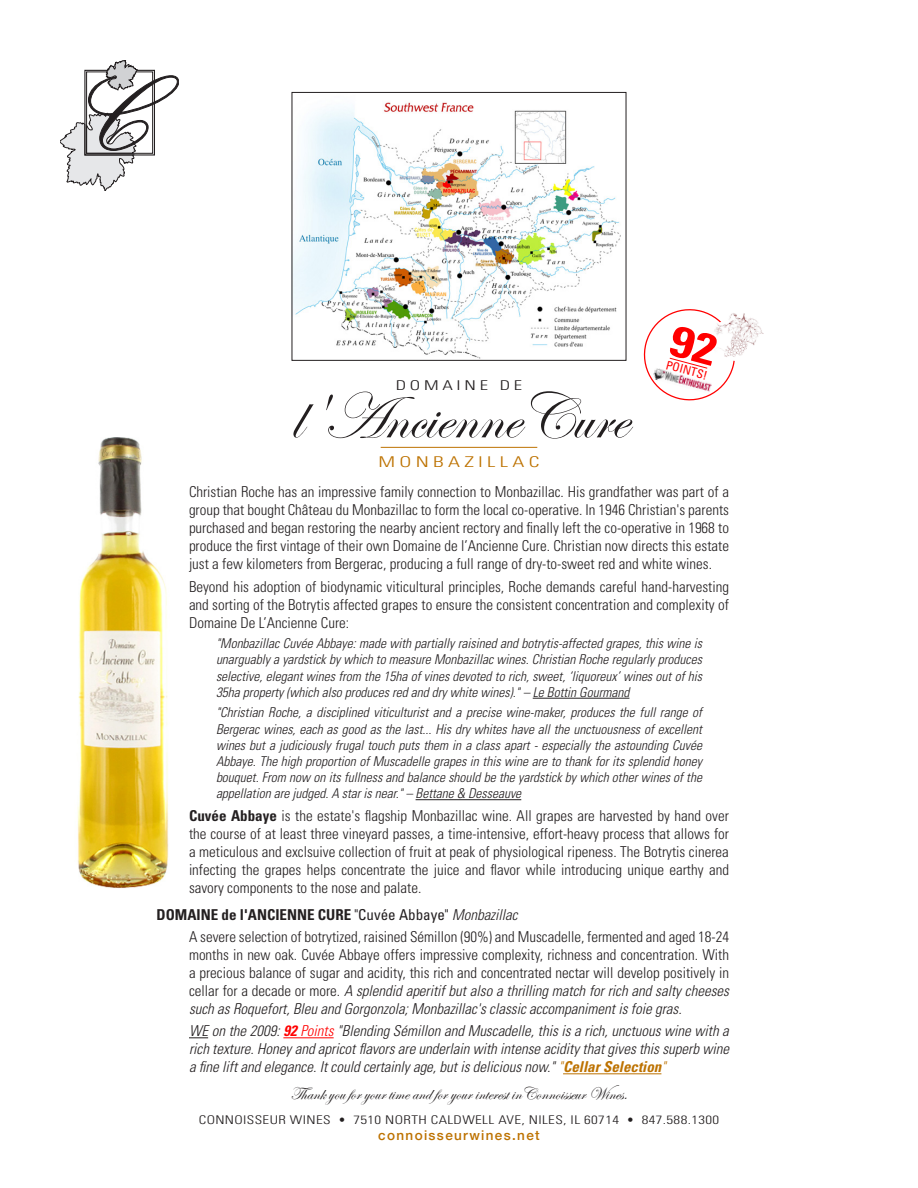
<style>
.page{position:relative;width:918px;height:1188px;background:#fff}
.page>*{position:absolute;margin:0;border:0;box-sizing:border-box;transform-origin:0 0}
.t1{font:66px "Edwardian Script ITC";color:#231f20}
.Winenameprice{font:18px "Edwardian Script ITC";color:#231f20}
.t2{font:300 condensed 15px/18px "Univers";color:#231f20;text-align:justify}
.t3{font:italic 300 condensed 15px/18px "Univers";color:#231f20;text-align:justify}
.t4{font:700 condensed 15px "Univers";color:#231f20}
.t5{font:300 condensed 14.85px "Univers";letter-spacing:.2em;color:#bd7200;scale:1.44 1}
.t6{font:italic 300 condensed 13.5px/16.2px "Univers";color:#231f20;text-align:justify}
.t7{font:500 13.5px "Helvetica Neue";letter-spacing:.1em;color:#bd7200}
.t8{font:300 condensed 13.5px "Univers";letter-spacing:.2em;color:#231f20;scale:1.39 1}
.t9{font:condensed 12.15px "Univers";color:#f00}
.t10{font:300 condensed 12px "Univers";letter-spacing:.025em;color:#231f20;scale:1.25 1}
.s1{font-weight:700}
.s2{font-weight:400}
.s3{font-weight:300;font-style:italic}
.s4{font-style:italic}
.s5{font-weight:700;color:#f00}
.s6{color:#f00}
.s7{color:#bd7200}
.s8{font-weight:700;color:#bd7200}
</style>
<div class="page">
<hr style="left:381px;top:447px;width:156px;height:1px;background:#bd7200">
<hr style="left:533px;top:698px;width:96px;height:1px;background:#231f20">
<hr style="left:416px;top:799px;width:105px;height:1px;background:#231f20">
<svg style="left:189px;top:1037px;width:19px;height:1px"></svg>
<hr style="left:283px;top:1037px;width:51px;height:1px;background:#f00">
<hr style="left:563px;top:1073px;width:98px;height:1px;background:#bd7200">
<svg style="left:60px;top:60px;width:119px;height:131px"></svg>
<img style="left:77px;top:437px;width:92px;height:451px">
<img style="left:294px;top:102px;width:327px;height:256px">
<img style="left:750px;top:318px;width:14px;height:27px">
<svg style="left:643px;top:309px;width:107px;height:92px"></svg>
<p class="t9" style="left:668px;top:357px;width:44px;rotate:15deg">POINTS!</p>
<p class="t8" style="left:396px;top:377px;width:92px">DOMAINE DE</p>
<p class="t1" style="left:291px;top:381px;width:338px">l'AncienneCure</p>
<p class="t5" style="left:379px;top:453px;width:113px">MONBAZILLAC</p>
<p class="t2" style="left:189px;top:483px;width:542px">Christian Roche has an impressive family connection to Monbazillac. His grandfather was part of a group that bought Château du Monbazillac to form the local co-operative. In 1946 Christian's parents purchased and began restoring the nearby ancient rectory and finally left the co-operative in 1968 to produce the first vintage of their own Domaine de l’Ancienne Cure. Christian now directs this estate just a few kilometers from Bergerac, producing a full range of dry-to-sweet red and white wines.</p>
<p class="t2" style="left:189px;top:577px;width:542px">Beyond his adoption of biodynamic viticultural principles, Roche demands careful hand-harvesting and sorting of the Botrytis affected grapes to ensure the consistent concentration and complexity of Domaine De L’Ancienne Cure:</p>
<p class="t6" style="left:216px;top:635px;width:488px">"Monbazillac Cuvée Abbaye: made with partially raisined and botrytis-affected grapes, this wine is unarguably a yardstick by which to measure Monbazillac wines. Christian Roche regularly produces selective, elegant wines from the 15ha of vines devoted to rich, sweet, ‘liquoreux’ wines out of his 35ha property (which also produces red and dry white wines)." – Le Bottin Gourmand</p>
<p class="t6" style="left:216px;top:705px;width:488px">"Christian Roche, a disciplined viticulturist and a precise wine-maker, produces the full range of Bergerac wines, each as good as the last... His dry whites have all the unctuousness of excellent wines but a judiciously frugal touch puts them in a class apart - especially the astounding Cuvée Abbaye. The high proportion of Muscadelle grapes in this wine are to thank for its splendid honey bouquet. From now on its fullness and balance should be the yardstick by which other wines of the appellation are judged. A star is near." – Bettane &amp; Desseauve</p>
<p class="t2" style="left:189px;top:806px;width:542px"><span class="s1">Cuvée Abbaye</span> is the estate's flagship Monbazillac wine. All grapes are harvested by hand over the course of at least three vineyard passes, a time-intensive, effort-heavy process that allows for a meticulous and exclsuive collection of fruit at peak of physiological ripeness. The Botrytis cinerea infecting the grapes helps concentrate the juice and flavor while introducing unique earthy and savory components to the nose and palate.</p>
<p class="t4" style="left:157px;top:905px;width:363px">DOMAINE de l'ANCIENNE CURE <span class="s2">"Cuvée Abbaye"</span> <span class="s3">Monbazillac</span></p>
<p class="t2" style="left:189px;top:928px;width:542px">A severe selection of botrytized, raisined Sémillon (90%) and Muscadelle, fermented and aged 18-24 months in new oak. Cuvée Abbaye offers impressive complexity, richness and concentration. With a precious balance of sugar and acidity, this rich and concentrated nectar will develop positively in cellar for a decade or more. <span class="s4">A splendid aperitif but also a thrilling match for rich and salty cheeses such as Roquefort, Bleu and Gorgonzola; Monbazillac's classic accompaniment is foie gras.</span></p>
<p class="t3" style="left:189px;top:1022px;width:542px">WE on the 2009: <span class="s5">92</span> <span class="s6">Points</span> "Blending Sémillon and Muscadelle, this is a rich, unctuous wine with a rich texture. Honey and apricot flavors are underlain with intense acidity that gives this superb wine a fine lift and elegance. It could certainly age, but is delicious now." <span class="s7">"</span><span class="s8">Cellar Selection</span><span class="s7">"</span></p>
<p class="Winenameprice" style="left:291px;top:1084px;width:338px">Thank you for your time and for your interest inConnoisseur Wines.</p>
<p class="t10" style="left:199px;top:1113px;width:418px">CONNOISSEUR WINES • 7510 NORTH CALDWELL AVE, NILES, IL 60714 • 847.588.1300</p>
<p class="t7" style="left:378px;top:1125px;width:163px">connoisseurwines.net</p>
</div>
